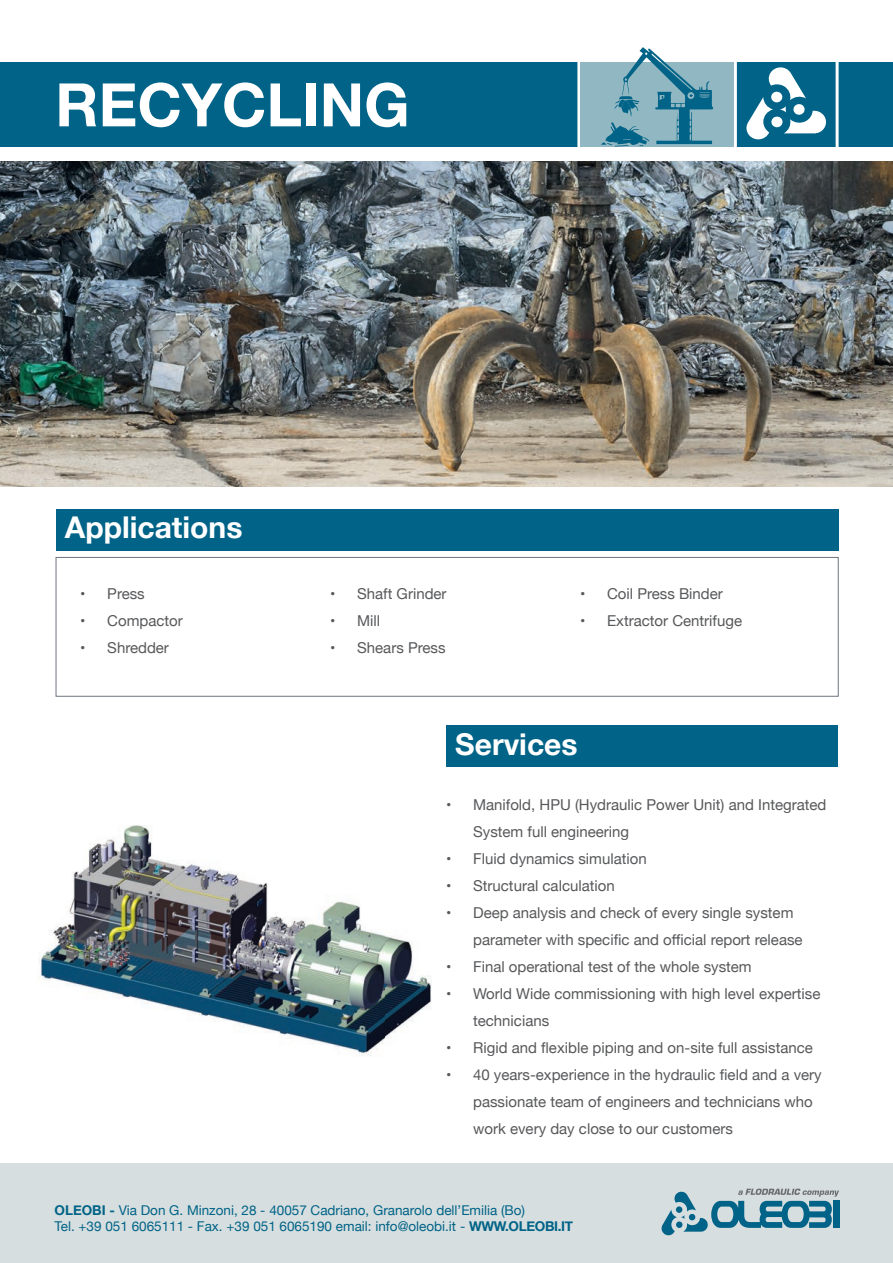
<style>
.page{position:relative;width:893px;height:1263px;background:#fff}
.page>*{position:absolute;margin:0;border:0;box-sizing:border-box;transform-origin:0 0}
.t1{font:700 60px "Helvetica Neue";color:#fff}
.t2{font:700 30px "Helvetica Neue";color:#fff}
.t3{font:15px/27px "Helvetica Neue";color:#57585a}
.t4{font:13.5px/16.2px "Helvetica Neue";color:#006387}
.s1{font-weight:700}
</style>
<div class="page">
<div style="left:0;top:63px;width:893px;height:84px;background:#006387"></div>
<svg style="left:746px;top:67px;width:80px;height:72px"></svg>
<hr style="left:577px;top:47px;width:3px;height:114px;background:#fff">
<hr style="left:836px;top:47px;width:3px;height:114px;background:#fff">
<hr style="left:734px;top:47px;width:3px;height:114px;background:#fff">
<div style="left:580px;top:63px;width:154px;height:84px;background:#91b8c2"></div>
<div style="left:56px;top:557px;width:783px;height:140px;border:1px solid #6e7581"></div>
<div style="left:56px;top:509px;width:782px;height:41px;background:#006387"></div>
<div style="left:0;top:1163px;width:893px;height:100px;background:#d6dedf"></div>
<img style="left:0;top:161px;width:893px;height:326px">
<div style="left:446px;top:725px;width:392px;height:42px;background:#006387"></div>
<img style="left:38px;top:825px;width:394px;height:231px">
<svg style="left:601px;top:47px;width:112px;height:100px"></svg>
<svg style="left:662px;top:1188px;width:177px;height:47px"></svg>
<div style="left:833px;top:1201px;width:6px;height:27px;background:#006387"></div>
<h1 class="t1" style="left:55px;top:58px;width:356px">RECYCLING</h1>
<h2 class="t2" style="left:65px;top:504px;width:179px">Applications</h2>
<p class="t3" style="left:80px;top:581px;width:66px">• Press</p>
<p class="t3" style="left:80px;top:608px;width:104px">• Compactor</p>
<p class="t3" style="left:80px;top:635px;width:90px">• Shredder</p>
<p class="t3" style="left:330px;top:581px;width:118px">• Shaft Grinder</p>
<p class="t3" style="left:330px;top:608px;width:52px">• Mill</p>
<p class="t3" style="left:330px;top:635px;width:117px">• Shears Press</p>
<p class="t3" style="left:580px;top:581px;width:144px">• Coil Press Binder</p>
<p class="t3" style="left:580px;top:608px;width:163px">• Extractor Centrifuge</p>
<h2 class="t2" style="left:455px;top:721px;width:124px">Services</h2>
<p class="t3" style="left:473px;top:792px;width:355px;text-indent:-27px">• Manifold, HPU (Hydraulic Power Unit) and Integrated<br>System full engineering</p>
<p class="t3" style="left:446px;top:846px;width:202px">• Fluid dynamics simulation</p>
<p class="t3" style="left:446px;top:873px;width:170px">• Structural calculation</p>
<p class="t3" style="left:473px;top:900px;width:331px;text-indent:-27px">• Deep analysis and check of every single system parameter with specific and official report release</p>
<p class="t3" style="left:446px;top:954px;width:307px">• Final operational test of the whole system</p>
<p class="t3" style="left:473px;top:981px;width:349px;text-indent:-27px">• World Wide commissioning with high level expertise technicians</p>
<p class="t3" style="left:446px;top:1035px;width:368px">• Rigid and flexible piping and on-site full assistance</p>
<p class="t3" style="left:473px;top:1062px;width:350px;text-indent:-27px">• 40 years-experience in the hydraulic field and a very passionate team of engineers and technicians who work every day close to our customers</p>
<p class="t4" style="left:55px;top:1203px;width:520px"><span class="s1">OLEOBI -</span> Via Don G. Minzoni, 28 - 40057 Cadriano, Granarolo dell’Emilia (Bo)<br>Tel. +39 051 6065111 - Fax. +39 051 6065190 email: info@oleobi.it - <span class="s1">WWW.OLEOBI.IT</span></p>
</div>
